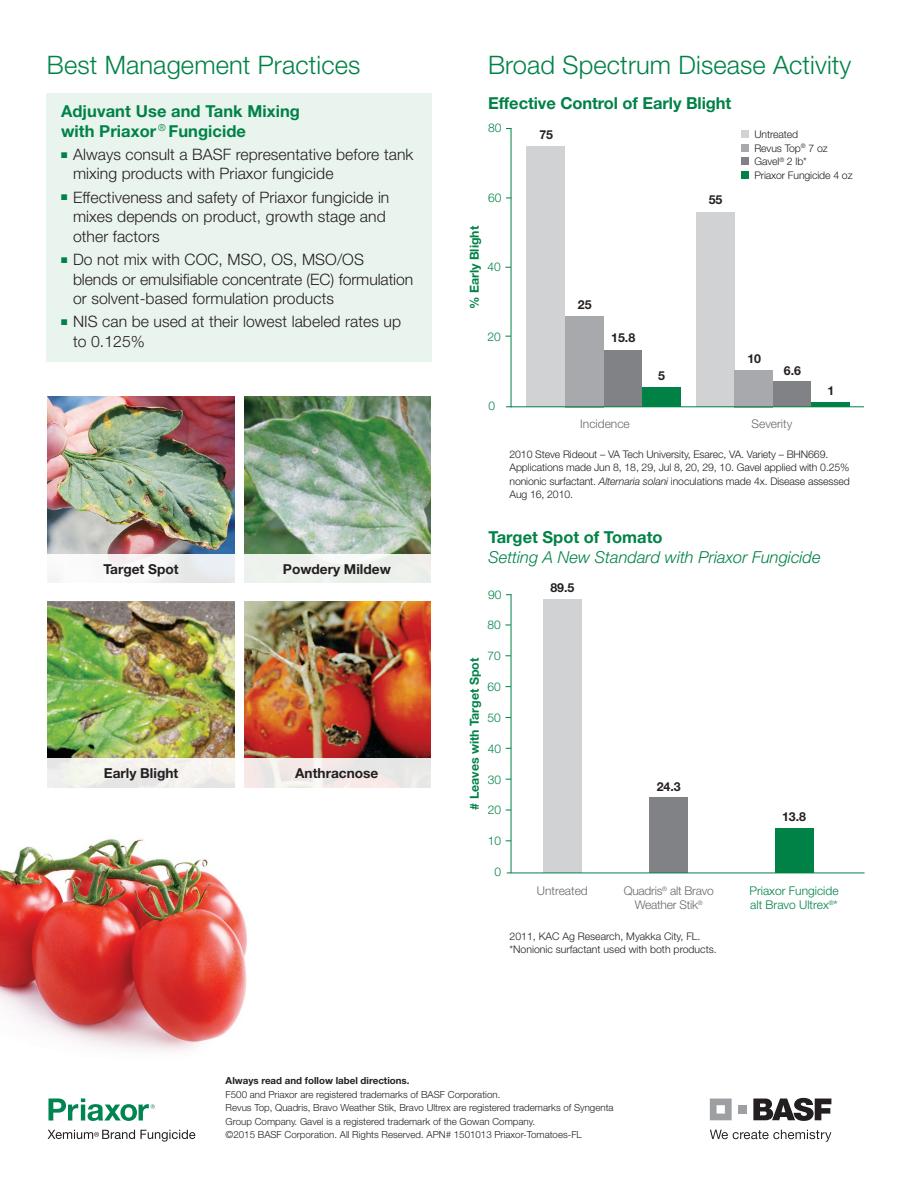
<style>
.page{position:relative;width:918px;height:1188px;background:#fff}
.page>*{position:absolute;margin:0;border:0;box-sizing:border-box;transform-origin:0 0}
.t1{font:300 25.5px "Helvetica Neue";letter-spacing:.005em;color:#008247}
.t2{font:700 16.5px/19.5px "Helvetica Neue";color:#008247}
.t3{font:italic 300 16.5px "Helvetica Neue";color:#008247}
.t4{font:300 15.75px/19.5px "Helvetica Neue";letter-spacing:.005em;color:#231f20}
.t5{font:700 13.65px "Helvetica Neue";color:#231f20}
.t6{font:700 12.3px "Helvetica Neue";color:#008247}
.t7{font:700 12.3px "Helvetica Neue";color:#231f20}
.t8{font:300 12px/14.4px "Helvetica Neue";color:#008247}
.t9{font:300 12px/14.4px "Helvetica Neue";letter-spacing:-.01em;color:#69696c;text-align:center}
.t10{font:300 10.5px/13.5px "Helvetica Neue";letter-spacing:-.01em;color:#231f20}
.t11{font:300 9.75px/13.5px "Helvetica Neue";color:#231f20}
.t12{font:700 9.75px "Helvetica Neue";color:#231f20}
.s1{color:#008247}
.s2{font-style:italic}
</style>
<div class="page">
<div style="left:46px;top:93px;width:386px;height:269px;background:#eaf4ee"></div>
<svg style="left:48px;top:1130px;width:147px;height:11px"></svg>
<svg style="left:48px;top:1099px;width:107px;height:22px"></svg>
<hr style="left:511px;top:128px;width:1px;height:279px;background:#008247">
<hr style="left:511px;top:594px;width:1px;height:279px;background:#008247">
<div style="left:526px;top:146px;width:39px;height:261px;background:#d1d2d4"></div>
<div style="left:543px;top:599px;width:39px;height:274px;background:#d1d2d4"></div>
<div style="left:696px;top:212px;width:38px;height:195px;background:#d1d2d4"></div>
<div style="left:649px;top:797px;width:39px;height:76px;background:#808285"></div>
<div style="left:775px;top:828px;width:38px;height:45px;background:#008247"></div>
<div style="left:642px;top:388px;width:38px;height:19px;background:#008247"></div>
<div style="left:811px;top:402px;width:39px;height:5px;background:#008247"></div>
<div style="left:603px;top:350px;width:39px;height:57px;background:#808285"></div>
<div style="left:773px;top:382px;width:38px;height:25px;background:#808285"></div>
<div style="left:565px;top:316px;width:38px;height:91px;background:#a8a9ad"></div>
<div style="left:734px;top:370px;width:39px;height:37px;background:#a8a9ad"></div>
<hr style="left:507px;top:873px;width:358px;height:1px;background:#008247">
<svg style="left:710px;top:1099px;width:22px;height:21px"></svg>
<div style="left:738px;top:1105px;width:9px;height:9px;background:#9d9fa2"></div>
<svg style="left:753px;top:1098px;width:78px;height:23px"></svg>
<svg style="left:710px;top:1130px;width:121px;height:12px"></svg>
<hr style="left:510px;top:406px;width:354px;height:1px;background:#008247">
<div style="left:741px;top:130px;width:7px;height:8px;background:#d1d2d4"></div>
<div style="left:741px;top:144px;width:7px;height:7px;background:#a8a9ad"></div>
<div style="left:741px;top:158px;width:7px;height:7px;background:#808285"></div>
<div style="left:741px;top:171px;width:7px;height:8px;background:#008247"></div>
<img style="left:244px;top:396px;width:187px;height:158px">
<img style="left:244px;top:601px;width:187px;height:157px">
<img style="left:48px;top:396px;width:186px;height:158px">
<img style="left:48px;top:601px;width:186px;height:157px">
<div style="left:48px;top:554px;width:187px;height:30px;background:linear-gradient(to right,#fffdfc,#e7eaed)"></div>
<div style="left:48px;top:758px;width:187px;height:30px;background:linear-gradient(to right,#eff0eb,#f3efec)"></div>
<div style="left:243px;top:554px;width:190px;height:30px;background:#edf1ec"></div>
<svg style="left:244px;top:758px;width:187px;height:30px;background:#efe9e8"></svg>
<img style="left:0;top:839px;width:247px;height:212px">
<h1 class="t1" style="left:47px;top:49px;width:315px">Best Management Practices</h1>
<h1 class="t1" style="left:488px;top:49px;width:365px">Broad Spectrum Disease Activity</h1>
<p class="t2" style="left:61px;top:101px;width:241px">Adjuvant Use and Tank Mixing with Priaxor <sup>®</sup> Fungicide</p>
<p class="t4" style="left:73px;top:144px;width:342px;text-indent:-12px"><span class="s1">■</span> Always consult a BASF representative before tank mixing products with Priaxor fungicide</p>
<p class="t4" style="left:73px;top:187px;width:318px;text-indent:-12px"><span class="s1">■</span> Effectiveness and safety of Priaxor fungicide in mixes depends on product, growth stage and other factors</p>
<p class="t4" style="left:73px;top:249px;width:342px;text-indent:-12px"><span class="s1">■</span> Do not mix with COC, MSO, OS, MSO/OS<br>blends or emulsifiable concentrate (EC) formulation or solvent-based formulation products</p>
<p class="t4" style="left:73px;top:312px;width:330px;text-indent:-12px"><span class="s1">■</span> NIS can be used at their lowest labeled rates up to 0.125%</p>
<p class="t2" style="left:488px;top:93px;width:245px">Effective Control of Early Blight</p>
<p class="t8" style="left:488px;top:121px;width:15px">80</p>
<p class="t7" style="left:539px;top:127px;width:15px">75</p>
<p class="t10" style="left:754px;top:127px;width:100px">Untreated<br>Revus Top<sup>®</sup> 7 oz<br>Gavel<sup>®</sup> 2 lb*<br>Priaxor Fungicide 4 oz</p>
<p class="t8" style="left:488px;top:190px;width:15px">60</p>
<p class="t7" style="left:709px;top:192px;width:15px">55</p>
<p class="t6" style="left:467px;top:309px;width:85px;rotate:-90deg">% Early Blight</p>
<p class="t8" style="left:487px;top:260px;width:15px">40</p>
<p class="t7" style="left:578px;top:297px;width:15px">25</p>
<p class="t8" style="left:487px;top:329px;width:15px">20</p>
<p class="t7" style="left:611px;top:330px;width:26px">15.8</p>
<p class="t5" style="left:103px;top:561px;width:77px">Target Spot</p>
<p class="t5" style="left:104px;top:765px;width:76px">Early Blight</p>
<p class="t5" style="left:283px;top:561px;width:109px">Powdery Mildew</p>
<p class="t5" style="left:295px;top:765px;width:85px">Anthracnose</p>
<p class="t8" style="left:488px;top:398px;width:8px">0</p>
<p class="t7" style="left:658px;top:368px;width:8px">5</p>
<p class="t7" style="left:747px;top:351px;width:15px">10</p>
<p class="t7" style="left:784px;top:363px;width:19px">6.6</p>
<p class="t9" style="left:580px;top:416px;width:51px">Incidence</p>
<p class="t9" style="left:752px;top:416px;width:42px">Severity</p>
<p class="t7" style="left:827px;top:383px;width:8px">1</p>
<p class="t10" style="left:510px;top:447px;width:342px">2010 Steve Rideout – VA Tech University, Esarec, VA. Variety – BHN669.<br>Applications made Jun 8, 18, 29, Jul 8, 20, 29, 10. Gavel applied with 0.25% nonionic surfactant. <span class="s2">Alternaria solani</span> inoculations made 4x. Disease assessed Aug 16, 2010.</p>
<p class="t2" style="left:488px;top:527px;width:176px">Target Spot of Tomato</p>
<p class="t3" style="left:488px;top:547px;width:334px">Setting A New Standard with Priaxor Fungicide</p>
<p class="t8" style="left:488px;top:587px;width:15px">90</p>
<p class="t8" style="left:487px;top:618px;width:15px">80</p>
<p class="t8" style="left:487px;top:649px;width:15px">70</p>
<p class="t6" style="left:467px;top:810px;width:153px;rotate:-90deg"># Leaves with Target Spot</p>
<p class="t8" style="left:488px;top:679px;width:15px">60</p>
<p class="t8" style="left:488px;top:710px;width:15px">50</p>
<p class="t8" style="left:488px;top:741px;width:15px">40</p>
<p class="t8" style="left:488px;top:772px;width:15px">30</p>
<p class="t8" style="left:488px;top:803px;width:15px">20</p>
<p class="t8" style="left:488px;top:834px;width:15px">10</p>
<p class="t8" style="left:495px;top:864px;width:8px">0</p>
<p class="t7" style="left:550px;top:580px;width:26px">89.5</p>
<p class="t9" style="left:537px;top:883px;width:52px">Untreated</p>
<p class="t7" style="left:657px;top:779px;width:26px">24.3</p>
<p class="t7" style="left:782px;top:809px;width:26px">13.8</p>
<p class="t9" style="left:624px;top:883px;width:92px">Quadris<sup>®</sup> alt Bravo<br>Weather Stik<sup>®</sup></p>
<p class="t8" style="left:750px;top:883px;width:91px">Priaxor Fungicide alt Bravo Ultrex<sup>®</sup>*</p>
<p class="t10" style="left:510px;top:929px;width:209px">2011, KAC Ag Research, Myakka City, FL. *Nonionic surfactant used with both products.</p>
<p class="t12" style="left:226px;top:1075px;width:185px">Always read and follow label directions.</p>
<p class="t11" style="left:226px;top:1087px;width:389px">F500 and Priaxor are registered trademarks of BASF Corporation.<br>Revus Top, Quadris, Bravo Weather Stik, Bravo Ultrex are registered trademarks of Syngenta Group Company. Gavel is a registered trademark of the Gowan Company.<br>©2015 BASF Corporation. All Rights Reserved. APN# 1501013 Priaxor-Tomatoes-FL</p>
</div>
